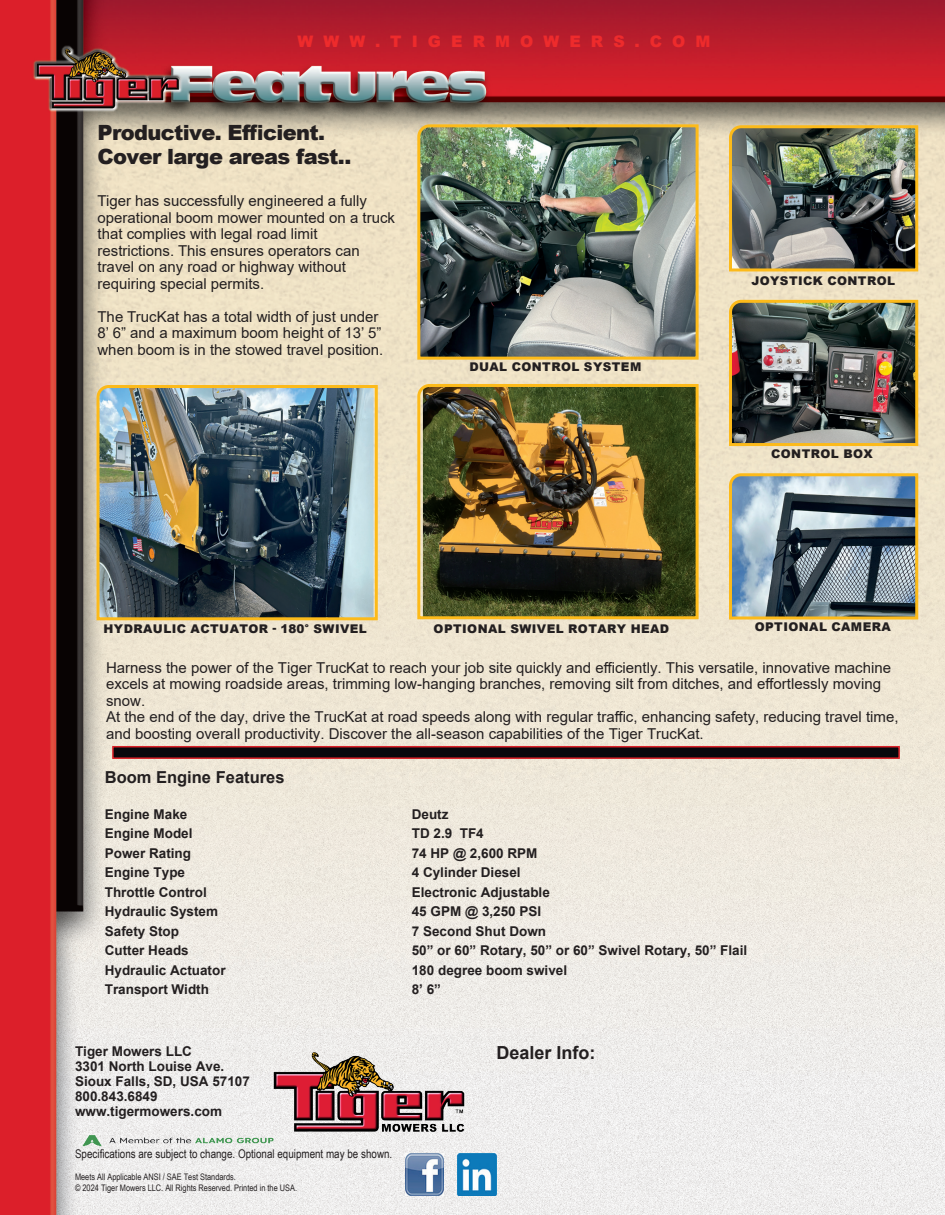
<style>
.page{position:relative;width:945px;height:1215px;background:#fff}
.page>*{position:absolute;margin:0;border:0;box-sizing:border-box;transform-origin:0 0}
.t1{font:900 21px/24px "Arial";letter-spacing:-.03em;color:#231f20}
.t2{font:700 18px "Arial";color:#231f20}
.t3{font:700 16.5px "Arial";color:#231f20}
.t4{font:900 15.9px "Arial";letter-spacing:.635em;color:#ee2b2c}
.t5{font:15px/16.5px "Arial";color:#231f20}
.t6{font:700 13.5px/15px "Arial";color:#231f20}
.t7{font:900 12px "Arial";letter-spacing:.035em;color:#231f20}
.t8{font:12px "Arial Narrow";color:#231f20}
.t9{font:9px/10.8px "Arial Narrow";color:#231f20}
</style>
<div class="page">
<img style="left:0;top:0;width:945px;height:1215px">
<div style="left:112px;top:746px;width:788px;height:13px;background:#08080d;border:2px solid #da2128"></div>
<img style="left:416px;top:123px;width:284px;height:238px">
<img style="left:728px;top:124px;width:192px;height:149px">
<img style="left:405px;top:1154px;width:39px;height:42px">
<img style="left:458px;top:1154px;width:39px;height:42px">
<img style="left:728px;top:298px;width:192px;height:150px">
<img style="left:258px;top:1046px;width:219px;height:97px">
<img style="left:75px;top:1133px;width:206px;height:15px">
<svg style="left:728px;top:472px;width:192px;height:149px"></svg>
<img style="left:95px;top:384px;width:284px;height:238px">
<img style="left:416px;top:382px;width:284px;height:239px">
<p class="t4" style="left:298px;top:30px;width:414px">WWW.TIGERMOWERS.COM</p>
<h1 class="t1" style="left:98px;top:120px;width:255px">Productive. Efficient.<br>Cover large areas fast..</h1>
<p class="t5" style="left:98px;top:193px;width:299px">Tiger has successfully engineered a fully operational boom mower mounted on a truck that complies with legal road limit restrictions. This ensures operators can travel on any road or highway without requiring special permits.</p>
<p class="t5" style="left:98px;top:308px;width:287px">The TrucKat has a total width of just under<br>8’ 6” and a maximum boom height of 13’ 5” when boom is in the stowed travel position.</p>
<p class="t7" style="left:469px;top:358px;width:174px">DUAL CONTROL SYSTEM</p>
<p class="t7" style="left:751px;top:272px;width:145px">JOYSTICK CONTROL</p>
<p class="t7" style="left:771px;top:445px;width:103px">CONTROL BOX</p>
<p class="t7" style="left:104px;top:620px;width:265px">HYDRAULIC ACTUATOR - 180° SWIVEL</p>
<p class="t7" style="left:434px;top:620px;width:237px">OPTIONAL SWIVEL ROTARY HEAD</p>
<p class="t7" style="left:755px;top:618px;width:138px">OPTIONAL CAMERA</p>
<p class="t5" style="left:106px;top:659px;width:794px">Harness the power of the Tiger TrucKat to reach your job site quickly and efficiently. This versatile, innovative machine excels at mowing roadside areas, trimming low-hanging branches, removing silt from ditches, and effortlessly moving snow.<br>At the end of the day, drive the TrucKat at road speeds along with regular traffic, enhancing safety, reducing travel time, and boosting overall productivity. Discover the all-season capabilities of the Tiger TrucKat.</p>
<p class="t3" style="left:105px;top:765px;width:181px">Boom Engine Features</p>
<p class="t6" style="left:105px;top:807px;width:84px">Engine Make</p>
<p class="t6" style="left:412px;top:807px;width:38px">Deutz</p>
<p class="t6" style="left:105px;top:826px;width:89px">Engine Model</p>
<p class="t6" style="left:412px;top:826px;width:74px">TD 2.9 TF4</p>
<p class="t6" style="left:105px;top:846px;width:88px">Power Rating</p>
<p class="t6" style="left:412px;top:846px;width:127px">74 HP @ 2,600 RPM</p>
<p class="t6" style="left:105px;top:865px;width:82px">Engine Type</p>
<p class="t6" style="left:412px;top:865px;width:110px">4 Cylinder Diesel</p>
<p class="t6" style="left:105px;top:885px;width:103px">Throttle Control</p>
<p class="t6" style="left:412px;top:885px;width:140px">Electronic Adjustable</p>
<p class="t6" style="left:105px;top:904px;width:115px">Hydraulic System</p>
<p class="t6" style="left:412px;top:904px;width:131px">45 GPM @ 3,250 PSI</p>
<p class="t6" style="left:105px;top:924px;width:76px">Safety Stop</p>
<p class="t6" style="left:412px;top:924px;width:136px">7 Second Shut Down</p>
<p class="t6" style="left:105px;top:943px;width:86px">Cutter Heads</p>
<p class="t6" style="left:412px;top:943px;width:337px">50” or 60” Rotary, 50” or 60” Swivel Rotary, 50” Flail</p>
<p class="t6" style="left:105px;top:963px;width:122px">Hydraulic Actuator</p>
<p class="t6" style="left:412px;top:963px;width:157px">180 degree boom swivel</p>
<p class="t6" style="left:105px;top:982px;width:106px">Transport Width</p>
<p class="t6" style="left:412px;top:982px;width:31px">8’ 6”</p>
<p class="t6" style="left:75px;top:1044px;width:119px">Tiger Mowers LLC</p>
<p class="t2" style="left:496px;top:1040px;width:101px">Dealer Info:</p>
<p class="t6" style="left:75px;top:1059px;width:176px">3301 North Louise Ave.<br>Sioux Falls, SD, USA 57107<br>800.843.6849 www.tigermowers.com</p>
<p class="t8" style="left:75px;top:1145px;width:319px">Specifications are subject to change. Optional equipment may be shown.</p>
<p class="t9" style="left:75px;top:1171px;width:224px">Meets All Applicable ANSI / SAE Test Standards.<br>© 2024 Tiger Mowers LLC. All Rights Reserved. Printed in the USA.</p>
</div>
